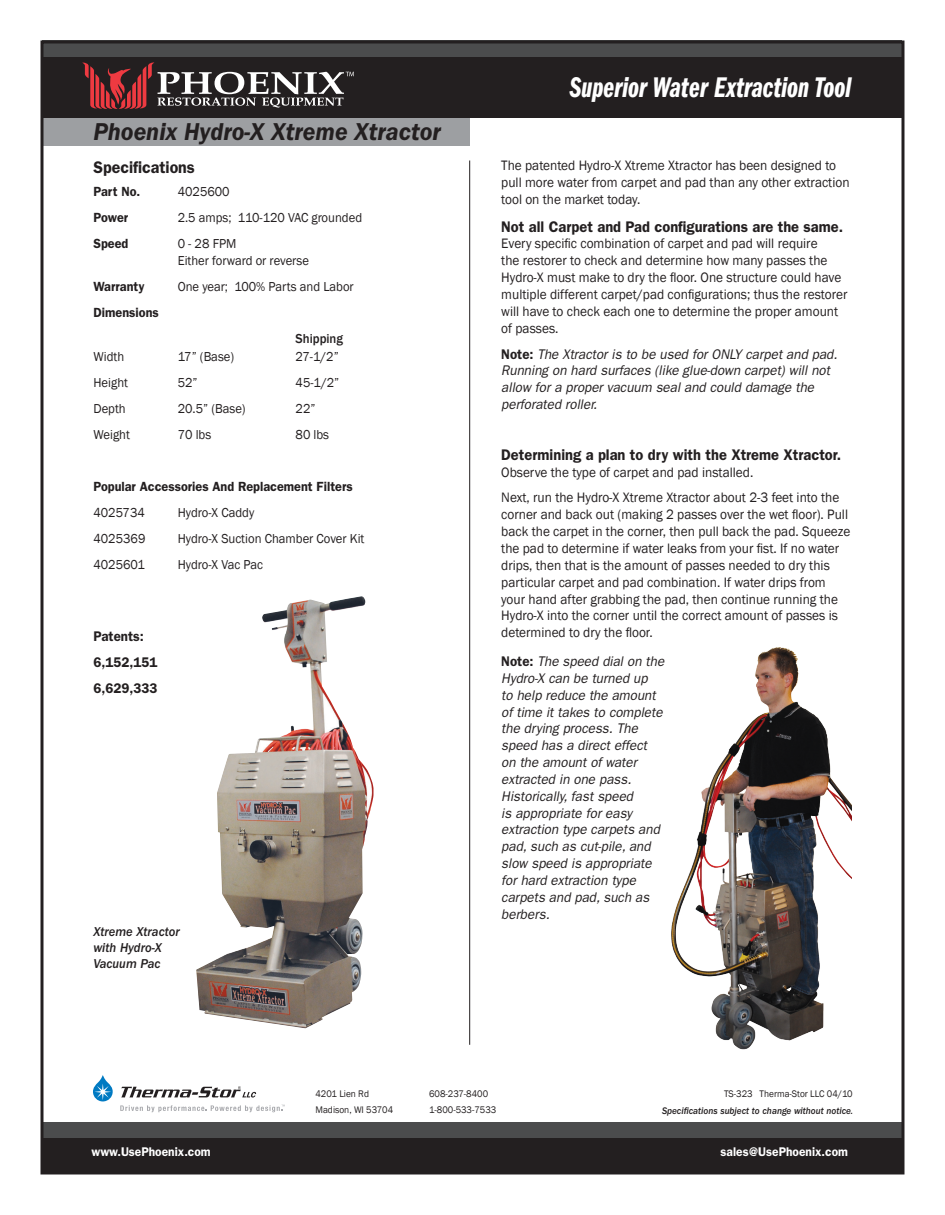
<style>
.page{position:relative;width:945px;height:1215px;background:#fff}
.page>*{position:absolute;margin:0;border:0;box-sizing:border-box;transform-origin:0 0}
.t1{font:29.55px "Franklin Gothic Demi Cmpr Ital";color:#fff;scale:.95 1}
.t2{font:italic 600 25.2px "Franklin Gothic";color:#231f20;scale:.95 1}
.t3{font:600 16.8px "Franklin Gothic";color:#231f20;scale:.95 1}
.t4{font:600 15.45px "Franklin Gothic";color:#231f20;scale:.95 1}
.t5{font:14.1px/16.8px "Franklin Gothic";color:#231f20;scale:.95 1}
.t6{font:italic 14.1px/16.8px "Franklin Gothic";color:#231f20;scale:.95 1}
.t7{font:600 14.1px/26px "Franklin Gothic";color:#231f20;scale:.95 1}
.t8{font:13.35px/16.8px "Franklin Gothic";color:#231f20;scale:.95 1}
.t9{font:600 13.35px "Franklin Gothic";color:#231f20;scale:.95 1}
.t10{font:italic 500 13.35px/16px "Franklin Gothic";color:#231f20;scale:.95 1}
.t11{font:500 13.35px "Franklin Gothic";color:#231f20;scale:.95 1}
.t12{font:600 12.6px "Franklin Gothic";color:#fff;scale:.95 1}
.t13{font:9.9px "Franklin Gothic";color:#231f20;scale:.95 1}
.t14{font:italic 500 9.9px "Franklin Gothic";color:#231f20;scale:.95 1}
.s1{font-weight:600;font-style:normal}
</style>
<div class="page">
<div style="left:43px;top:1135px;width:859px;height:37px;background:#231f20"></div>
<div style="left:43px;top:1122px;width:859px;height:16px;background:#4b4c4d"></div>
<div style="left:43px;top:118px;width:427px;height:27px;background:#9d9fa2"></div>
<svg style="left:93px;top:1075px;width:20px;height:26px"></svg>
<svg style="left:121px;top:1086px;width:135px;height:12px"></svg>
<svg style="left:120px;top:1105px;width:165px;height:7px"></svg>
<div style="left:43px;top:55px;width:859px;height:63px;background:#231f20"></div>
<svg style="left:43px;top:40px;width:859px;height:17px;background:#434344"></svg>
<svg style="left:82px;top:62px;width:272px;height:47px"></svg>
<hr style="left:469px;top:161px;width:1px;height:884px;background:#231f20">
<img style="left:196px;top:596px;width:178px;height:432px">
<img style="left:671px;top:647px;width:180px;height:403px">
<h2 class="t2" style="left:93px;top:117px;width:367px">Phoenix Hydro-X Xtreme Xtractor</h2>
<p class="t3" style="left:94px;top:157px;width:108px">Specifications</p>
<p class="t9" style="left:94px;top:184px;width:51px">Part No.</p>
<p class="t8" style="left:178px;top:183px;width:56px">4025600</p>
<p class="t9" style="left:94px;top:210px;width:38px">Power</p>
<p class="t8" style="left:178px;top:209px;width:196px">2.5 amps; 110-120 VAC grounded</p>
<p class="t9" style="left:94px;top:235px;width:38px">Speed</p>
<p class="t8" style="left:178px;top:235px;width:140px">0 - 28 FPM<br>Either forward or reverse</p>
<p class="t9" style="left:94px;top:278px;width:55px">Warranty</p>
<p class="t8" style="left:178px;top:278px;width:187px">One year; 100% Parts and Labor</p>
<p class="t9" style="left:94px;top:304px;width:70px">Dimensions</p>
<p class="t11" style="left:296px;top:330px;width:51px">Shipping</p>
<p class="t8" style="left:94px;top:349px;width:34px">Width</p>
<p class="t8" style="left:178px;top:349px;width:61px">17” (Base)</p>
<p class="t8" style="left:296px;top:349px;width:47px">27-1/2”</p>
<p class="t8" style="left:94px;top:375px;width:38px">Height</p>
<p class="t8" style="left:178px;top:375px;width:22px">52”</p>
<p class="t8" style="left:296px;top:375px;width:47px">45-1/2”</p>
<p class="t8" style="left:93px;top:401px;width:35px">Depth</p>
<p class="t8" style="left:178px;top:401px;width:73px">20.5” (Base)</p>
<p class="t8" style="left:296px;top:401px;width:22px">22”</p>
<p class="t8" style="left:93px;top:427px;width:40px">Weight</p>
<p class="t8" style="left:178px;top:427px;width:37px">70 lbs</p>
<p class="t8" style="left:296px;top:427px;width:37px">80 lbs</p>
<p class="t9" style="left:93px;top:479px;width:275px">Popular Accessories And Replacement Filters</p>
<p class="t8" style="left:93px;top:505px;width:56px">4025734</p>
<p class="t8" style="left:178px;top:505px;width:82px">Hydro-X Caddy</p>
<p class="t8" style="left:93px;top:530px;width:56px">4025369</p>
<p class="t8" style="left:178px;top:530px;width:198px">Hydro-X Suction Chamber Cover Kit</p>
<p class="t8" style="left:93px;top:556px;width:56px">4025601</p>
<p class="t8" style="left:178px;top:556px;width:91px">Hydro-X Vac Pac</p>
<p class="t7" style="left:94px;top:624px;width:69px">Patents:<br>6,152,151<br>6,629,333</p>
<p class="t10" style="left:93px;top:924px;width:92px">Xtreme Xtractor with Hydro-X<br>Vacuum Pac</p>
<h1 class="t1" style="left:569px;top:70px;width:298px">Superior Water Extraction Tool</h1>
<p class="t5" style="left:501px;top:158px;width:368px">The patented Hydro-X Xtreme Xtractor has been designed to pull more water from carpet and pad than any other extraction tool on the market today.</p>
<p class="t4" style="left:501px;top:217px;width:361px">Not all Carpet and Pad configurations are the same.</p>
<p class="t5" style="left:501px;top:236px;width:366px">Every specific combination of carpet and pad will require<br>the restorer to check and determine how many passes the Hydro-X must make to dry the floor. One structure could have multiple different carpet/pad configurations; thus the restorer will have to check each one to determine the proper amount of passes.</p>
<p class="t6" style="left:501px;top:346px;width:355px"><span class="s1">Note:</span> The Xtractor is to be used for ONLY carpet and pad.<br>Running on hard surfaces (like glue-down carpet) will not allow for a proper vacuum seal and could damage the perforated roller.</p>
<p class="t4" style="left:501px;top:445px;width:359px">Determining a plan to dry with the Xtreme Xtractor.</p>
<p class="t5" style="left:501px;top:459px;width:357px;line-height:26px">Observe the type of carpet and pad installed.<br>Next, run the Hydro-X Xtreme Xtractor about 2-3 feet into the</p>
<p class="t5" style="left:501px;top:507px;width:369px">corner and back out (making 2 passes over the wet floor). Pull back the carpet in the corner, then pull back the pad. Squeeze the pad to determine if water leaks from your fist. If no water drips, then that is the amount of passes needed to dry this particular carpet and pad combination. If water drips from your hand after grabbing the pad, then continue running the Hydro-X into the corner until the correct amount of passes is determined to dry the floor.</p>
<p class="t6" style="left:501px;top:653px;width:173px"><span class="s1">Note:</span> The speed dial on the<br>Hydro-X can be turned up<br>to help reduce the amount of time it takes to complete the drying process. The speed has a direct effect on the amount of water extracted in one pass.<br>Historically, fast speed<br>is appropriate for easy extraction type carpets and pad, such as cut-pile, and slow speed is appropriate for hard extraction type carpets and pad, such as berbers.</p>
<p class="t13" style="left:315px;top:1087px;width:58px">4201 Lien Rd</p>
<p class="t13" style="left:429px;top:1087px;width:64px">608-237-8400</p>
<p class="t13" style="left:315px;top:1104px;width:83px">Madison, WI 53704</p>
<p class="t13" style="left:429px;top:1104px;width:72px">1-800-533-7533</p>
<p class="t13" style="left:724px;top:1087px;width:137px">TS-323 Therma-Stor LLC 04/10</p>
<p class="t14" style="left:662px;top:1105px;width:203px">Specifications subject to change without notice.</p>
<p class="t12" style="left:91px;top:1144px;width:127px">www.UsePhoenix.com</p>
<p class="t12" style="left:721px;top:1144px;width:136px">sales@UsePhoenix.com</p>
</div>
